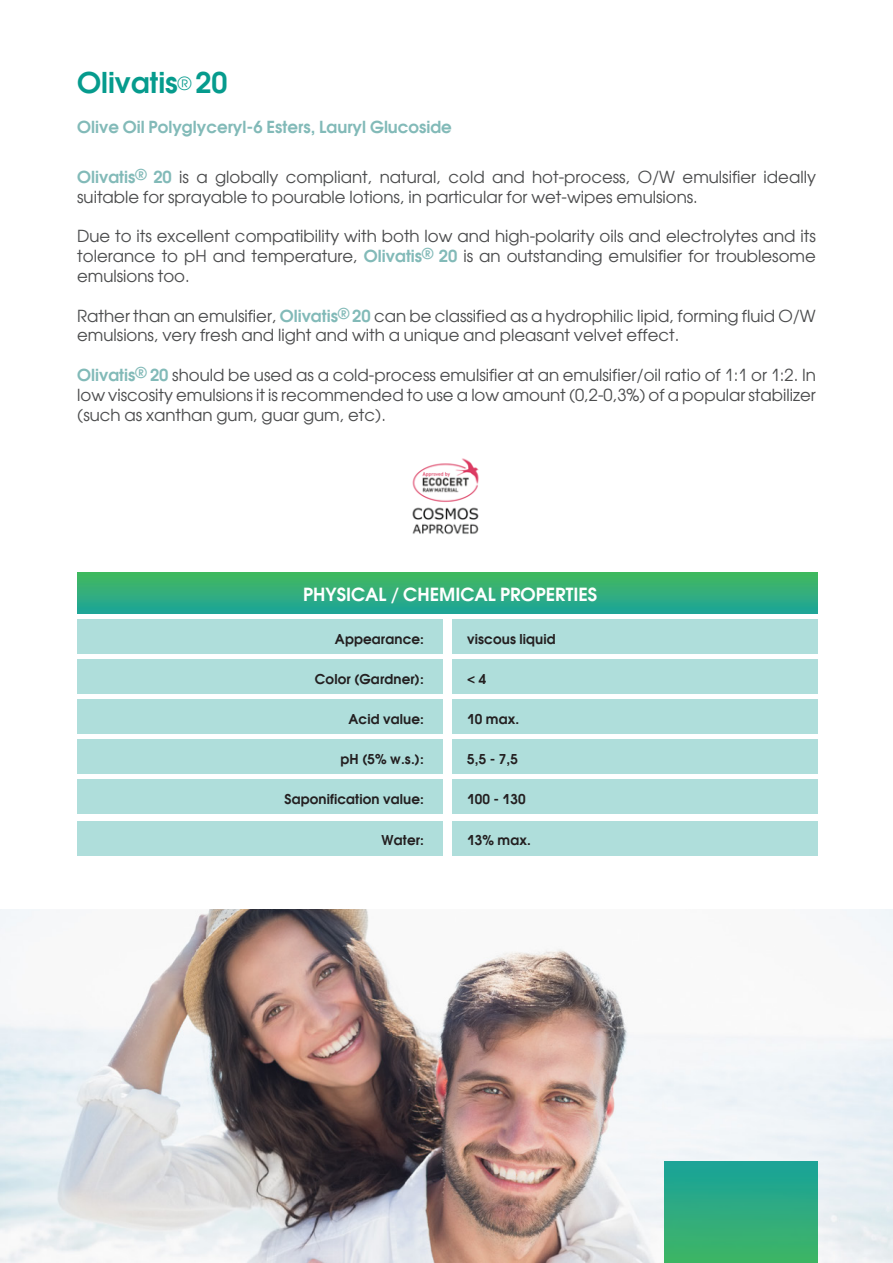
<style>
.page{position:relative;width:893px;height:1263px;background:#fff}
.page>*{position:absolute;margin:0;border:0;box-sizing:border-box;transform-origin:0 0}
.t1{font:700 28.5px "Avant Garde Gothic C";color:#069b8d}
.t2{font:700 18px "Avant Garde Gothic C";color:#fff}
.t3{font:16.5px/19.8px "Avant Garde Gothic C";color:#4b4c4d}
.t4{font:700 16.5px "Avant Garde Gothic C";color:#82bab8}
.t5{font:700 13.5px "Avant Garde Gothic C";letter-spacing:.01em;color:#231f20}
.s1{font-weight:400;font-size:18px}
.s2{font-weight:700;color:#82bab8}
</style>
<div class="page">
<img style="left:0;top:909px;width:893px;height:354px">
<div style="left:664px;top:1162px;width:153px;height:101px;background:linear-gradient(to bottom,#1ba399,#40b565)"></div>
<img style="left:412px;top:458px;width:67px;height:77px">
<div style="left:77px;top:572px;width:740px;height:41px;background:linear-gradient(to bottom,#44b95d,#1fa499)"></div>
<div style="left:77px;top:620px;width:366px;height:34px;background:#afdedb"></div>
<div style="left:77px;top:660px;width:366px;height:34px;background:#afdedb"></div>
<div style="left:77px;top:700px;width:366px;height:34px;background:#afdedb"></div>
<div style="left:77px;top:739px;width:366px;height:35px;background:#afdedb"></div>
<div style="left:77px;top:779px;width:366px;height:35px;background:#afdedb"></div>
<div style="left:452px;top:620px;width:365px;height:34px;background:#afdedb"></div>
<div style="left:452px;top:660px;width:365px;height:34px;background:#afdedb"></div>
<div style="left:452px;top:700px;width:365px;height:34px;background:#afdedb"></div>
<div style="left:452px;top:739px;width:365px;height:35px;background:#afdedb"></div>
<div style="left:452px;top:779px;width:365px;height:35px;background:#afdedb"></div>
<div style="left:77px;top:821px;width:366px;height:34px;background:#afdedb"></div>
<div style="left:452px;top:821px;width:365px;height:34px;background:#afdedb"></div>
<h1 class="t1" style="left:77px;top:65px;width:152px">Olivatis<span class="s1">®</span> 20</h1>
<p class="t4" style="left:77px;top:117px;width:376px">Olive Oil Polyglyceryl-6 Esters, Lauryl Glucoside</p>
<p class="t3" style="left:77px;top:167px;width:740px"><span class="s2">Olivatis</span><sup>®</sup> <span class="s2">20</span> is a globally compliant, natural, cold and hot-process, O/W emulsifier ideally suitable for sprayable to pourable lotions, in particular for wet-wipes emulsions.</p>
<p class="t3" style="left:77px;top:226px;width:740px;text-align:justify">Due to its excellent compatibility with both low and high-polarity oils and electrolytes and its tolerance to pH and temperature, <span class="s2">Olivatis</span><sup>®</sup> <span class="s2">20</span> is an outstanding emulsifier for troublesome emulsions too.</p>
<p class="t3" style="left:77px;top:306px;width:740px">Rather than an emulsifier, <span class="s2">Olivatis</span><sup>®</sup> <span class="s2">20</span> can be classified as a hydrophilic lipid, forming fluid O/W emulsions, very fresh and light and with a unique and pleasant velvet effect.</p>
<p class="t3" style="left:77px;top:365px;width:740px;text-align:justify"><span class="s2">Olivatis</span><sup>®</sup> <span class="s2">20</span> should be used as a cold-process emulsifier at an emulsifier/oil ratio of 1:1 or 1:2. In low viscosity emulsions it is recommended to use a low amount (0,2-0,3%) of a popular stabilizer (such as xanthan gum, guar gum, etc).</p>
<p class="t2" style="left:303px;top:584px;width:296px">PHYSICAL / CHEMICAL PROPERTIES</p>
<p class="t5" style="left:335px;top:631px;width:91px">Appearance:</p>
<p class="t5" style="left:315px;top:671px;width:111px">Color (Gardner):</p>
<p class="t5" style="left:348px;top:711px;width:77px">Acid value:</p>
<p class="t5" style="left:340px;top:751px;width:85px">pH (5% w.s.):</p>
<p class="t5" style="left:284px;top:790px;width:141px">Saponification value:</p>
<p class="t5" style="left:467px;top:631px;width:90px">viscous liquid</p>
<p class="t5" style="left:467px;top:671px;width:21px">&lt; 4</p>
<p class="t5" style="left:467px;top:711px;width:54px">10 max.</p>
<p class="t5" style="left:467px;top:751px;width:52px">5,5 - 7,5</p>
<p class="t5" style="left:467px;top:790px;width:60px">100 - 130</p>
<p class="t5" style="left:381px;top:832px;width:44px">Water:</p>
<p class="t5" style="left:467px;top:832px;width:65px">13% max.</p>
</div>
